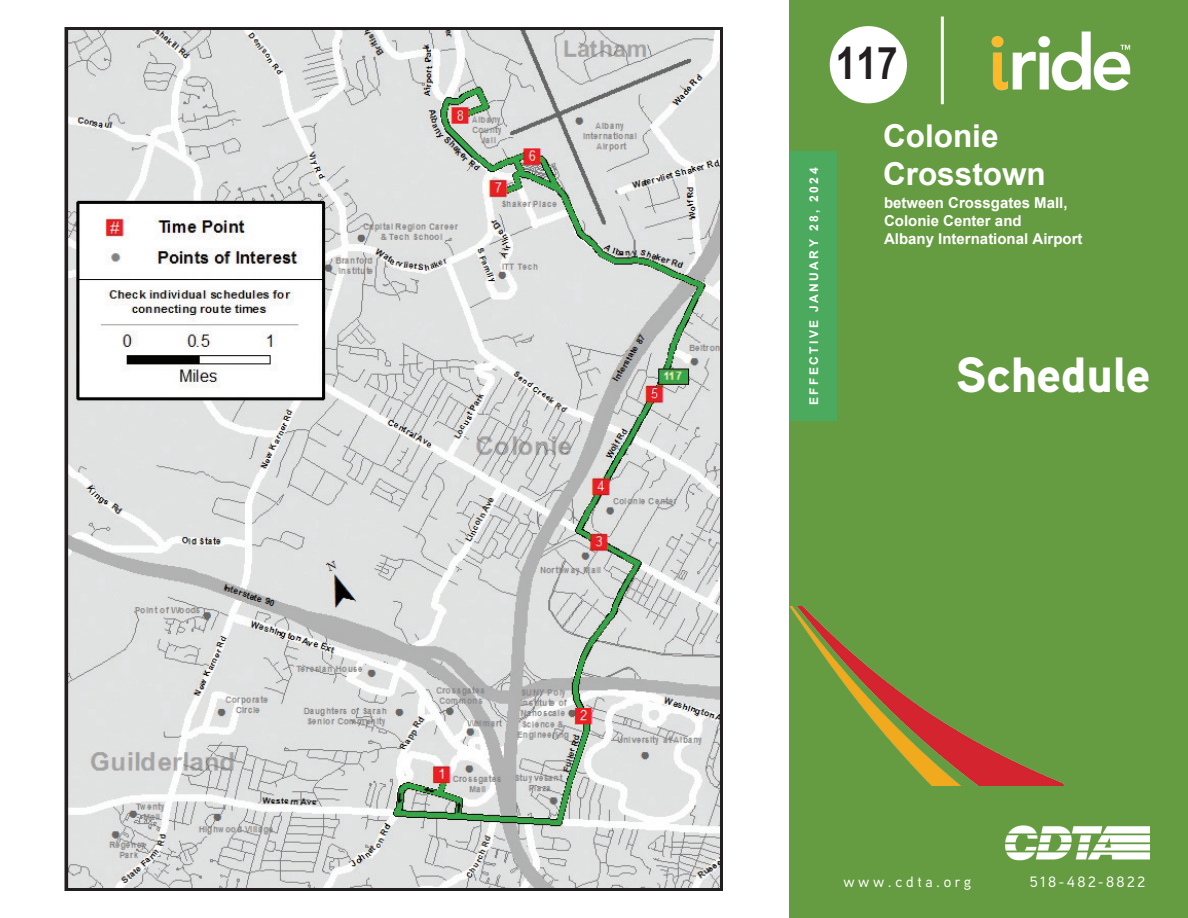
<style>
.page{position:relative;width:1188px;height:918px;background:#fff}
.page>*{position:absolute;margin:0;border:0;box-sizing:border-box;transform-origin:0 0}
.t1{font:900 49.5px "Aaux Pro OT";color:#fff}
.t2{font:700 45px "Arial Narrow";color:#231f20}
.t3{font:700 31.5px "Arial";color:#fff}
.t4{font:700 15px/18px "Arial";color:#fff}
.t5{font:500 15px "Aaux Next";letter-spacing:.24em;color:#fff}
.t6{font:500 15px "Aaux Next";letter-spacing:.15em;color:#fff}
.t7{font:700 12px "Arial";letter-spacing:.2em;color:#fff}
</style>
<div class="page">
<div style="left:790px;top:0;width:398px;height:918px;background:#669c41"></div>
<img style="left:1005px;top:825px;width:144px;height:36px">
<div style="left:830px;top:26px;width:77px;height:77px;background:#fff;border-radius:50%"></div>
<img style="left:991px;top:31px;width:140px;height:60px">
<div style="left:790px;top:151px;width:47px;height:270px;background:#4caa5f"></div>
<hr style="left:941px;top:16px;width:3px;height:88px;background:#fff">
<img style="left:789px;top:607px;width:275px;height:179px">
<img style="left:68px;top:31px;width:651px;height:856px">
<div style="left:64px;top:27px;width:659px;height:864px;border:3px solid #231f20"></div>
<p class="t7" style="left:806px;top:405px;width:239px;rotate:-90deg">EFFECTIVE JANUARY 28, 2024</p>
<p class="t2" style="left:836px;top:29px;width:63px">117</p>
<p class="t3" style="left:883px;top:116px;width:117px">Colonie</p>
<p class="t3" style="left:883px;top:153px;width:164px">Crosstown</p>
<p class="t4" style="left:884px;top:194px;width:200px">between Crossgates Mall,<br>Colonie Center and<br>Albany International Airport</p>
<p class="t1" style="left:956px;top:343px;width:196px">Schedule</p>
<p class="t5" style="left:843px;top:872px;width:129px">www.cdta.org</p>
<p class="t6" style="left:1030px;top:872px;width:117px">518-482-8822</p>
</div>
